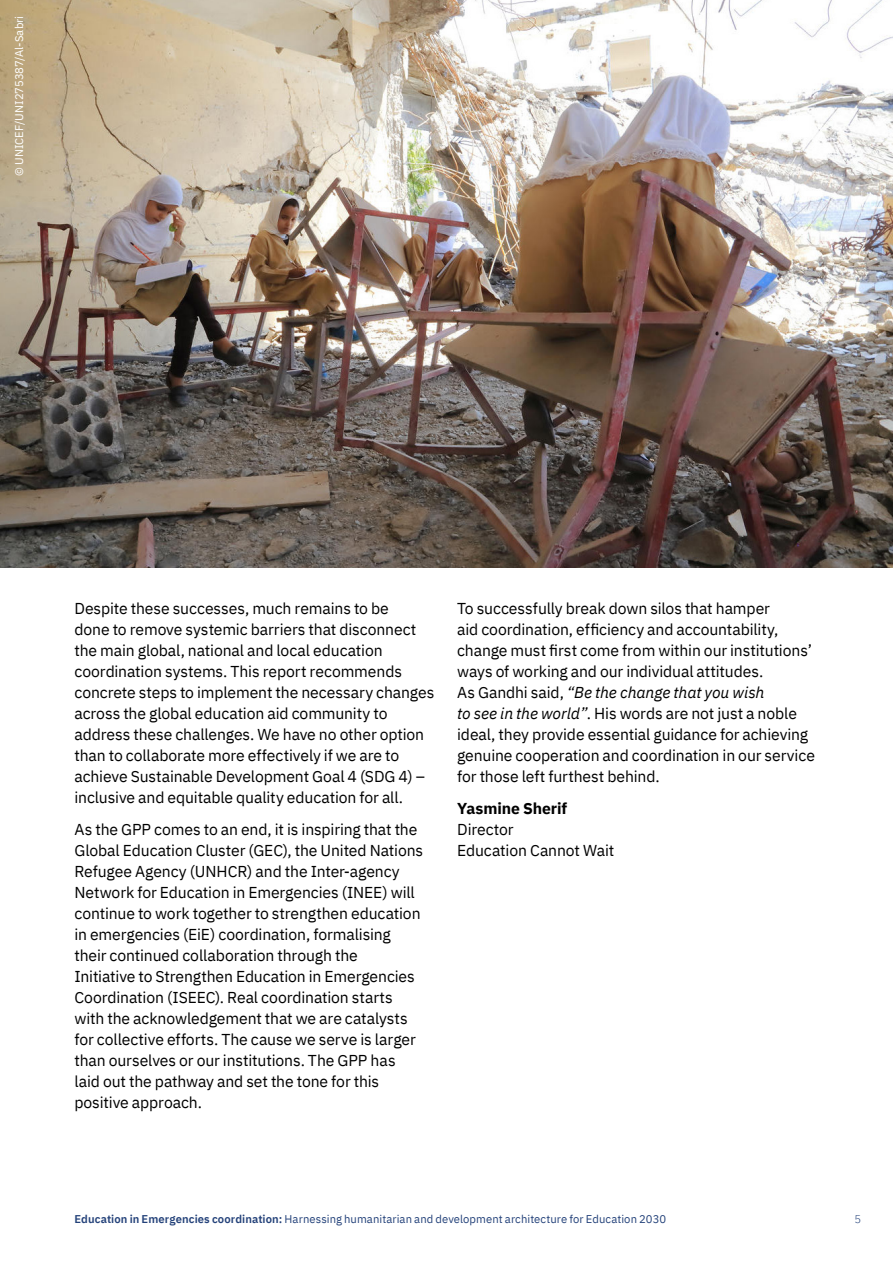
<style>
.page{position:relative;width:893px;height:1263px;background:#fff}
.page>*{position:absolute;margin:0;border:0;box-sizing:border-box;transform-origin:0 0}
.t1{font:15.75px/21px "IBM Plex Sans";letter-spacing:-.005em;color:#000}
.t2{font:700 15.75px "IBM Plex Sans";letter-spacing:-.005em;color:#000}
.t3{font:11.25px "IBM Plex Sans";letter-spacing:.005em;color:#24427a}
.t4{font:11.25px "IBM Plex Sans";letter-spacing:.005em;color:#fff}
.t5{font:300 11.25px "IBM Plex Sans";color:#24427a}
.s1{font-style:italic}
.s2{font-weight:600}
</style>
<div class="page">
<img style="left:0;top:0;width:893px;height:567px">
<p class="t4" style="left:11px;top:176px;width:161px;rotate:-90deg">© UNICEF/UNI275387/Al-Sabri</p>
<p class="t1" style="left:74px;top:597px;width:361px">Despite these successes, much remains to be<br>done to remove systemic barriers that disconnect the main global, national and local education coordination systems. This report recommends concrete steps to implement the necessary changes across the global education aid community to address these challenges. We have no other option than to collaborate more effectively if we are to achieve Sustainable Development Goal 4 (SDG 4) – inclusive and equitable quality education for all.</p>
<p class="t1" style="left:74px;top:817px;width:350px">As the GPP comes to an end, it is inspiring that the Global Education Cluster (GEC), the United Nations Refugee Agency (UNHCR) and the Inter-agency Network for Education in Emergencies (INEE) will continue to work together to strengthen education in emergencies (EiE) coordination, formalising their continued collaboration through the<br>Initiative to Strengthen Education in Emergencies Coordination (ISEEC). Real coordination starts with the acknowledgement that we are catalysts for collective efforts. The cause we serve is larger than ourselves or our institutions. The GPP has laid out the pathway and set the tone for this positive approach.</p>
<p class="t1" style="left:457px;top:597px;width:359px">To successfully break down silos that hamper<br>aid coordination, efficiency and accountability, change must first come from within our institutions’ ways of working and our individual attitudes.<br>As Gandhi said, <span class="s1">“Be the change that you wish<br>to see in the world”</span>. His words are not just a noble ideal, they provide essential guidance for achieving genuine cooperation and coordination in our service for those left furthest behind.</p>
<p class="t2" style="left:457px;top:795px;width:112px">Yasmine Sherif</p>
<p class="t1" style="left:457px;top:817px;width:159px">Director<br>Education Cannot Wait</p>
<p class="t3" style="left:74px;top:1211px;width:593px"><span class="s2">Education in Emergencies coordination:</span> Harnessing humanitarian and development architecture for Education 2030</p>
<p class="t5" style="left:854px;top:1211px;width:8px">5</p>
</div>
